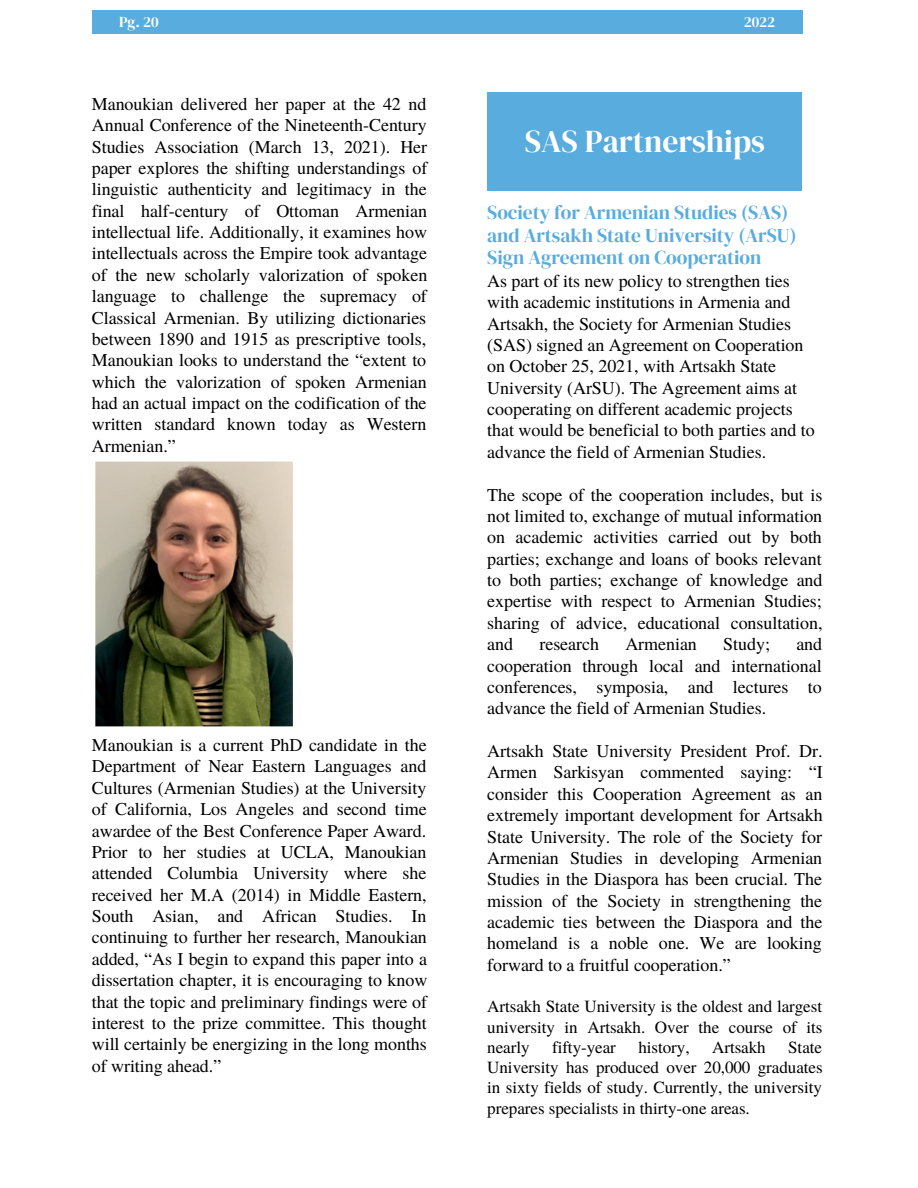
<style>
.page{position:relative;width:918px;height:1188px;background:#fff}
.page>*{position:absolute;margin:0;border:0;box-sizing:border-box;transform-origin:0 0}
.t1{font:31.5px "DM Serif Display";color:#fff}
.t2{font:19.5px/22.5px "DM Serif Display";letter-spacing:-.005em;color:#58acde}
.t3{font:18px/21.3px "Te X Gyre Termes";letter-spacing:-.005em;color:#000;text-align:justify}
.t4{font:17.1px/20.2px "Te X Gyre Termes";letter-spacing:-.005em;color:#000;text-align:justify}
.t5{font:15px "DM Serif Display";color:#fff}
</style>
<div class="page">
<img style="left:95px;top:461px;width:198px;height:266px">
<div style="left:487px;top:92px;width:315px;height:99px;background:#58acde"></div>
<div style="left:92px;top:10px;width:711px;height:24px;background:#58acde"></div>
<p class="t5" style="left:119px;top:11px;width:41px">Pg. 20</p>
<p class="t5" style="left:744px;top:11px;width:33px">2022</p>
<p class="t3" style="left:92px;top:92px;width:337px">Manoukian delivered her paper at the 42 nd Annual Conference of the Nineteenth-Century Studies Association (March 13, 2021). Her paper explores the shifting understandings of linguistic authenticity and legitimacy in the final half-century of Ottoman Armenian intellectual life. Additionally, it examines how intellectuals across the Empire took advantage of the new scholarly valorization of spoken language to challenge the supremacy of Classical Armenian. By utilizing dictionaries between 1890 and 1915 as prescriptive tools, Manoukian looks to understand the “extent to which the valorization of spoken Armenian had an actual impact on the codification of the written standard known today as Western Armenian.”</p>
<p class="t3" style="left:92px;top:733px;width:337px">Manoukian is a current PhD candidate in the Department of Near Eastern Languages and Cultures (Armenian Studies) at the University of California, Los Angeles and second time awardee of the Best Conference Paper Award.<br>Prior to her studies at UCLA, Manoukian attended Columbia University where she received her M.A (2014) in Middle Eastern, South Asian, and African Studies. In continuing to further her research, Manoukian added, “As I begin to expand this paper into a dissertation chapter, it is encouraging to know that the topic and preliminary findings were of interest to the prize committee. This thought will certainly be energizing in the long months of writing ahead.”</p>
<h1 class="t1" style="left:525px;top:120px;width:242px">SAS Partnerships</h1>
<p class="t2" style="left:487px;top:201px;width:311px">Society for Armenian Studies (SAS) and Artsakh State University (ArSU)<br>Sign Agreement on Cooperation</p>
<p class="t3" style="left:487px;top:269px;width:329px;text-align:left">As part of its new policy to strengthen ties with academic institutions in Armenia and Artsakh, the Society for Armenian Studies (SAS) signed an Agreement on Cooperation on October 25, 2021, with Artsakh State University (ArSU). The Agreement aims at cooperating on different academic projects that would be beneficial to both parties and to advance the field of Armenian Studies.</p>
<p class="t3" style="left:487px;top:483px;width:337px">The scope of the cooperation includes, but is not limited to, exchange of mutual information on academic activities carried out by both parties; exchange and loans of books relevant to both parties; exchange of knowledge and expertise with respect to Armenian Studies; sharing of advice, educational consultation, and</p>
<p class="t3" style="left:487px;top:633px;width:337px;text-indent:309px">and cooperation through local and international conferences, symposia, and lectures to advance the field of Armenian Studies.</p>
<p class="t3" style="left:487px;top:739px;width:337px">Artsakh State University President Prof. Dr.<br>Armen Sarkisyan commented saying: “I consider this Cooperation Agreement as an extremely important development for Artsakh State University. The role of the Society for Armenian Studies in developing Armenian Studies in the Diaspora has been crucial. The mission of the Society in strengthening the academic ties between the Diaspora and the homeland is a noble one. We are looking forward to a fruitful cooperation.”</p>
<p class="t4" style="left:487px;top:996px;width:337px">Artsakh State University is the oldest and largest university in Artsakh. Over the course of its nearly</p>
<p class="t3" style="left:539px;top:633px;width:61px">research</p>
<p class="t3" style="left:625px;top:633px;width:73px">Armenian</p>
<p class="t3" style="left:723px;top:633px;width:48px">Study;</p>
<p class="t4" style="left:552px;top:1036px;width:65px">fifty-year</p>
<p class="t4" style="left:638px;top:1036px;width:53px">history,</p>
<p class="t4" style="left:712px;top:1036px;width:55px">Artsakh</p>
<p class="t4" style="left:487px;top:1036px;width:337px;text-indent:301px">State University has produced over 20,000 graduates in sixty fields of study. Currently, the university prepares specialists in thirty-one areas.</p>
</div>
